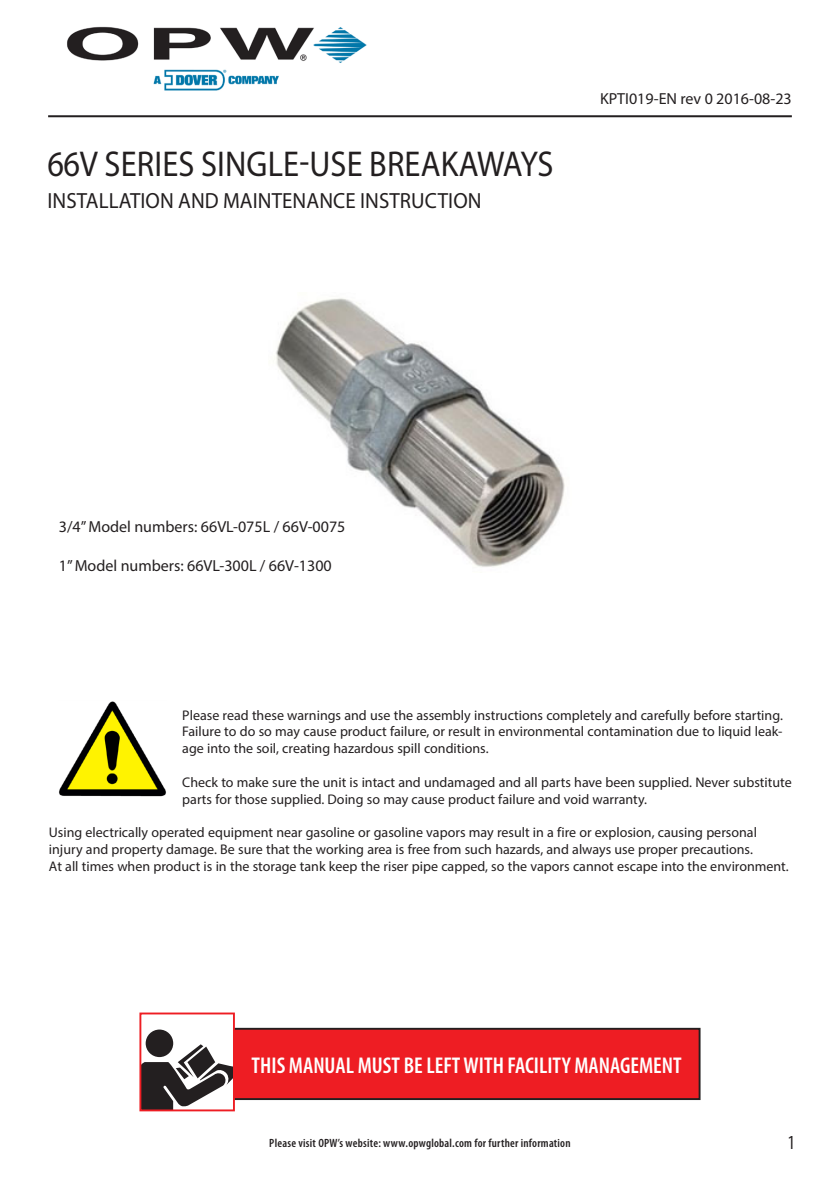
<style>
.page{position:relative;width:840px;height:1191px;background:#fff}
.page>*{position:absolute;margin:0;border:0;box-sizing:border-box;transform-origin:0 0}
.t1{font:36px "Myriad Pro";letter-spacing:.005em;color:#231f20;scale:.9 1}
.t2{font:600 condensed 22.8px "Myriad Pro";color:#fff}
.t3{font:22px "Myriad Pro";letter-spacing:.005em;color:#231f20;scale:.95 1}
.t4{font:condensed 20px "Myriad Pro";color:#231f20;scale:.9 1}
.t5{font:16px "Myriad Pro";color:#231f20}
.t6{font:14px/16.8px "Myriad Pro";color:#231f20}
.t7{font:600 condensed 12px "Myriad Pro";letter-spacing:.02em;color:#231f20}
</style>
<div class="page">
<hr style="left:48px;top:115px;width:743px;height:2px;background:#231f20">
<img style="left:67px;top:26px;width:300px;height:65px">
<div style="left:225px;top:1028px;width:474px;height:71px;background:#ee1d23"></div>
<div style="left:224px;top:1027px;width:476px;height:73px;border:2px solid #231f20"></div>
<svg style="left:142px;top:1027px;width:90px;height:81px"></svg>
<div style="left:139px;top:1012px;width:96px;height:99px;border:2px solid #ee1d23"></div>
<img style="left:276px;top:298px;width:289px;height:269px">
<img style="left:59px;top:701px;width:107px;height:95px">
<p class="t1" style="left:47px;top:141px;width:563px">66V SERIES SINGLE-USE BREAKAWAYS</p>
<p class="t3" style="left:47px;top:187px;width:458px">INSTALLATION AND MAINTENANCE INSTRUCTION</p>
<p class="t5" style="left:599px;top:89px;width:193px">KPTI019-EN rev 0 2016-08-23</p>
<p class="t5" style="left:59px;top:516px;width:288px">3/4” Model numbers: 66VL-075L / 66V-0075</p>
<p class="t5" style="left:59px;top:556px;width:274px">1” Model numbers: 66VL-300L / 66V-1300</p>
<p class="t6" style="left:182px;top:706px;width:601px;text-align:justify">Please read these warnings and use the assembly instructions completely and carefully before starting.<br>Failure to do so may cause product failure, or result in environmental contamination due to liquid leak&shy;age into the soil, creating hazardous spill conditions.</p>
<p class="t6" style="left:182px;top:773px;width:610px">Check to make sure the unit is intact and undamaged and all parts have been supplied. Never substitute parts for those supplied. Doing so may cause product failure and void warranty.</p>
<p class="t6" style="left:49px;top:824px;width:709px">Using electrically operated equipment near gasoline or gasoline vapors may result in a fire or explosion, causing personal injury and property damage. Be sure that the working area is free from such hazards, and always use proper precautions.</p>
<p class="t6" style="left:49px;top:857px;width:741px">At all times when product is in the storage tank keep the riser pipe capped, so the vapors cannot escape into the environment.</p>
<p class="t2" style="left:251px;top:1052px;width:431px">THIS MANUAL MUST BE LEFT WITH FACILITY MANAGEMENT</p>
<p class="t7" style="left:269px;top:1136px;width:303px">Please visit OPW’s website: www.opwglobal.com for further information</p>
<p class="t4" style="left:787px;top:1130px;width:9px">1</p>
</div>
